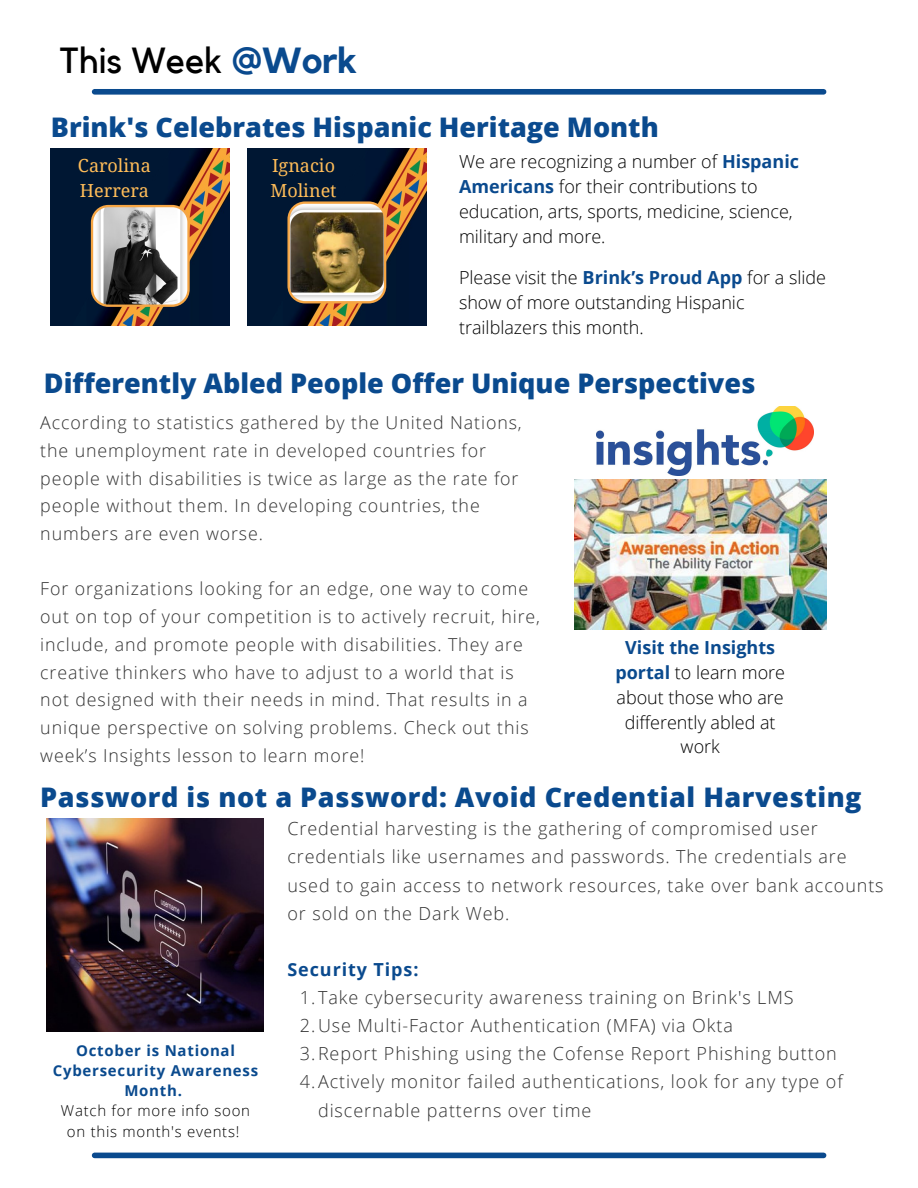
<style>
.page{position:relative;width:918px;height:1188px;background:#fff}
.page>*{position:absolute;margin:0;border:0;box-sizing:border-box;transform-origin:0 0}
.t1{font:36.15px "Kollektif";color:#000}
.t2{font:800 27px "Open Sans";color:#0a4a8e}
.t3{font:800 27px "Open Sans";letter-spacing:.02em;color:#0a4a8e}
.t4{font:300 18px/28.2px "Open Sans";letter-spacing:.05em;color:#323232}
.t5{font:300 18px/25px "Open Sans";color:#000}
.t6{font:18px "Noto Serif";color:#ffbd59}
.t7{font:700 18px "Open Sans";letter-spacing:.05em;color:#0a4a8e}
.t8{font:300 17.85px/27.8px "Open Sans";letter-spacing:.05em;color:#323232}
.t9{font:700 15px/20.2px "Open Sans";letter-spacing:.05em;color:#0a4a8e;text-align:center}
.t10{font:300 15px/20.2px "Open Sans";letter-spacing:.05em;color:#000;text-align:center}
.s1{font-weight:700;color:#0a4a8e}
</style>
<div class="page">
<img style="left:574px;top:479px;width:252px;height:151px">
<img style="left:47px;top:819px;width:217px;height:212px">
<img style="left:597px;top:407px;width:217px;height:69px">
<img style="left:51px;top:149px;width:179px;height:176px">
<img style="left:247px;top:149px;width:179px;height:176px">
<svg style="left:91px;top:205px;width:99px;height:102px"></svg>
<div style="left:95px;top:89px;width:729px;height:6px;background:#0a4a8e"></div>
<img style="left:287px;top:201px;width:99px;height:102px">
<div style="left:95px;top:1153px;width:729px;height:5px;background:#0a4a8e"></div>
<p class="t1" style="left:60px;top:44px;width:298px">This Week <span class="s1">@Work</span></p>
<p class="t2" style="left:51px;top:108px;width:609px">Brink's Celebrates Hispanic Heritage Month</p>
<p class="t5" style="left:459px;top:148px;width:342px">We are recognizing a number of <span class="s1">Hispanic Americans</span> for their contributions to education, arts, sports, medicine, science, military and more.</p>
<p class="t5" style="left:459px;top:264px;width:369px">Please visit the <span class="s1">Brink’s Proud App</span> for a slide show of more outstanding Hispanic trailblazers this month.</p>
<p class="t6" style="left:78px;top:153px;width:75px">Carolina</p>
<p class="t6" style="left:80px;top:178px;width:71px">Herrera</p>
<p class="t6" style="left:272px;top:153px;width:65px">Ignacio</p>
<p class="t6" style="left:270px;top:178px;width:68px">Molinet</p>
<p class="t2" style="left:44px;top:364px;width:713px">Differently Abled People Offer Unique Perspectives</p>
<p class="t8" style="left:40px;top:408px;width:483px">According to statistics gathered by the United Nations, the unemployment rate in developed countries for people with disabilities is twice as large as the rate for people without them. In developing countries, the numbers are even worse.</p>
<p class="t8" style="left:40px;top:575px;width:501px">For organizations looking for an edge, one way to come out on top of your competition is to actively recruit, hire, include, and promote people with disabilities. They are creative thinkers who have to adjust to a world that is not designed with their needs in mind. That results in a unique perspective on solving problems. Check out this week’s Insights lesson to learn more!</p>
<p class="t5" style="left:615px;top:635px;width:171px;text-align:center"><span class="s1">Visit the Insights portal</span> to learn more about those who are differently abled at work</p>
<p class="t3" style="left:40px;top:779px;width:823px">Password is not a Password: Avoid Credential Harvesting</p>
<p class="t4" style="left:287px;top:814px;width:598px">Credential harvesting is the gathering of compromised user credentials like usernames and passwords. The credentials are used to gain access to network resources, take over bank accounts or sold on the Dark Web.</p>
<p class="t9" style="left:53px;top:1040px;width:207px">October is National<br>Cybersecurity Awareness<br>Month.</p>
<p class="t10" style="left:61px;top:1101px;width:191px">Watch for more info soon on this month's events!</p>
<p class="t7" style="left:287px;top:957px;width:133px">Security Tips:</p>
<p class="t4" style="left:300px;top:983px;width:495px">1.Take cybersecurity awareness training on Brink's LMS</p>
<p class="t4" style="left:300px;top:1011px;width:435px">2.Use Multi-Factor Authentication (MFA) via Okta</p>
<p class="t4" style="left:300px;top:1039px;width:538px">3.Report Phishing using the Cofense Report Phishing button</p>
<p class="t4" style="left:318px;top:1067px;width:526px;text-indent:-18px">4.Actively monitor failed authentications, look for any type of discernable patterns over time</p>
</div>
